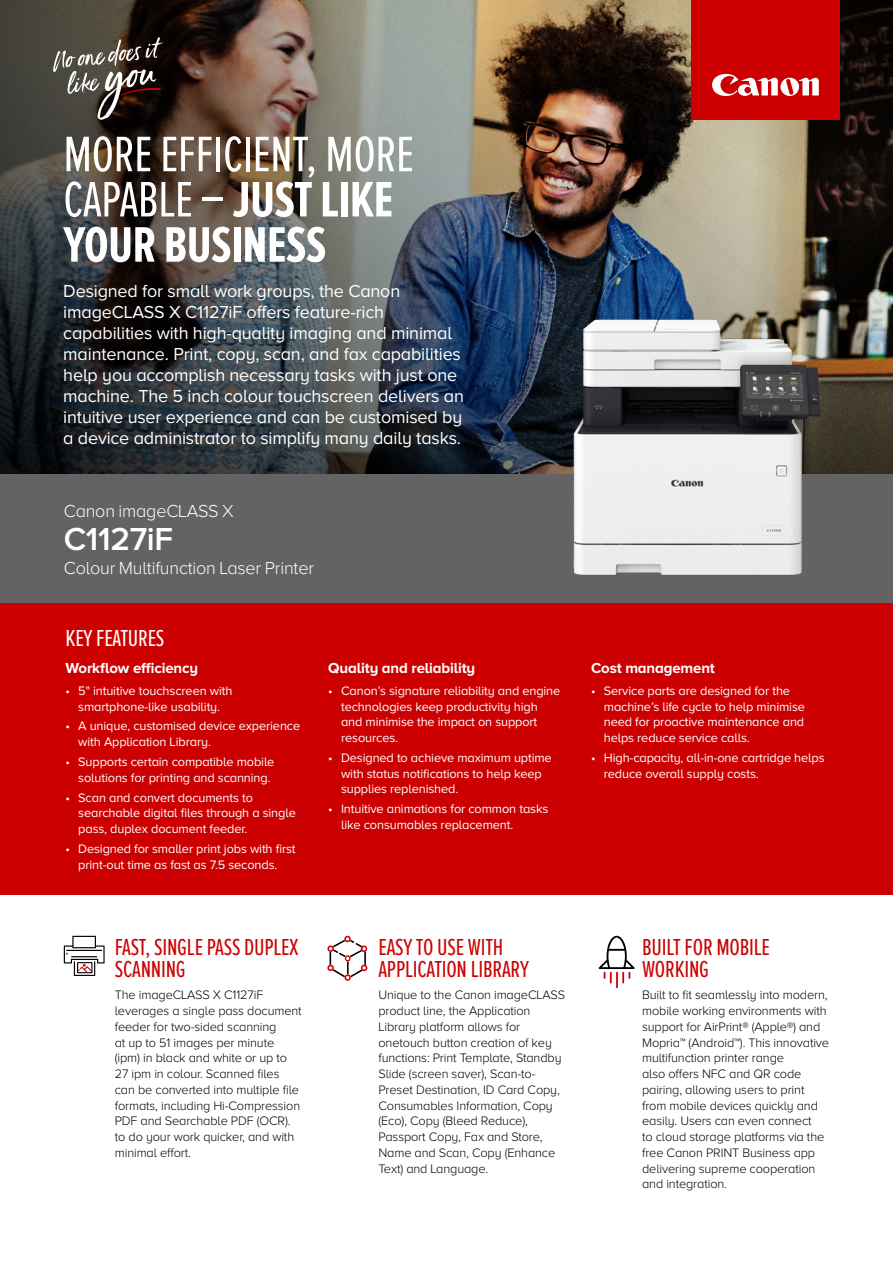
<style>
.page{position:relative;width:893px;height:1263px;background:#fff}
.page>*{position:absolute;margin:0;border:0;box-sizing:border-box;transform-origin:0 0}
.t1{font:51.75px/45.2px "Proxima Nova Ex Cn";letter-spacing:-.01em;color:#fff}
.t2{font:600 33px "Proxima Nova A";letter-spacing:-.01em;color:#fff}
.t3{font:24px/22.5px "Proxima Nova Ex Cn";letter-spacing:-.01em;color:#c00}
.t4{font:24px "Proxima Nova Ex Cn";letter-spacing:-.01em;color:#fff}
.t5{font:18px/21px "Proxima Nova A";letter-spacing:-.01em;color:#fff}
.t6{font:300 18px "Proxima Nova A";letter-spacing:-.01em;color:#fff}
.t7{font:700 15px "Proxima Nova A";letter-spacing:-.01em;color:#fff}
.t8{font:300 12.75px/15.8px "Proxima Nova A";letter-spacing:-.01em;color:#000}
.t9{font:12.75px/15.8px "Proxima Nova A";letter-spacing:-.01em;color:#fff}
.s1{font-weight:700}
</style>
<div class="page">
<img style="left:0;top:0;width:893px;height:969px">
<div style="left:0;top:602px;width:893px;height:293px;background:#c00"></div>
<svg style="left:53px;top:37px;width:111px;height:83px"></svg>
<div style="left:691px;top:0;width:149px;height:120px;background:#c00"></div>
<svg style="left:712px;top:74px;width:107px;height:22px"></svg>
<svg style="left:64px;top:936px;width:41px;height:40px"></svg>
<svg style="left:327px;top:936px;width:40px;height:45px"></svg>
<svg style="left:599px;top:936px;width:36px;height:52px"></svg>
<div style="left:0;top:474px;width:893px;height:129px;background:#646363"></div>
<img style="left:492px;top:300px;width:389px;height:275px">
<h1 class="t1" style="left:63px;top:133px;width:352px">MORE EFFICIENT, MORE<br>CAPABLE – <span class="s1">JUST LIKE<br>YOUR BUSINESS</span></h1>
<p class="t5" style="left:63px;top:280px;width:402px">Designed for small work groups, the Canon imageCLASS X C1127iF offers feature-rich capabilities with high-quality imaging and minimal maintenance. Print, copy, scan, and fax capabilities help you accomplish necessary tasks with just one machine. The 5 inch colour touchscreen delivers an intuitive user experience and can be customised by a device administrator to simplify many daily tasks.</p>
<h3 class="t6" style="left:64px;top:501px;width:171px">Canon imageCLASS X</h3>
<h2 class="t2" style="left:64px;top:520px;width:111px">C1127iF</h2>
<h3 class="t6" style="left:64px;top:558px;width:252px">Colour Multifunction Laser Printer</h3>
<h3 class="t4" style="left:66px;top:624px;width:100px">KEY FEATURES</h3>
<p class="t7" style="left:66px;top:659px;width:134px">Workflow efficiency</p>
<p class="t9" style="left:66px;top:682px;width:168px;text-align:center">• 5" intuitive touchscreen with smartphone-like usability.</p>
<p class="t9" style="left:78px;top:718px;width:223px;text-indent:-13px">• A unique, customised device experience with Application Library.</p>
<p class="t9" style="left:66px;top:754px;width:210px;text-align:right">• Supports certain compatible mobile solutions for printing and scanning.</p>
<p class="t9" style="left:78px;top:789px;width:219px;text-indent:-13px">• Scan and convert documents to searchable digital files through a single pass, duplex document feeder.</p>
<p class="t9" style="left:66px;top:841px;width:232px;text-align:center">• Designed for smaller print jobs with first print-out time as fast as 7.5 seconds.</p>
<p class="t7" style="left:328px;top:659px;width:148px">Quality and reliability</p>
<p class="t9" style="left:341px;top:682px;width:221px;text-indent:-13px">• Canon’s signature reliability and engine technologies keep productivity high and minimise the impact on support resources.</p>
<p class="t9" style="left:341px;top:750px;width:212px;text-indent:-13px">• Designed to achieve maximum uptime with status notifications to help keep supplies replenished.</p>
<p class="t9" style="left:341px;top:801px;width:209px;text-indent:-13px">• Intuitive animations for common tasks like consumables replacement.</p>
<h3 class="t3" style="left:115px;top:936px;width:185px">FAST, SINGLE PASS DUPLEX<br>SCANNING</h3>
<p class="t8" style="left:115px;top:987px;width:188px">The imageCLASS X C1127iF leverages a single pass document feeder for two-sided scanning<br>at up to 51 images per minute (ipm) in black and white or up to<br>27 ipm in colour. Scanned files can be converted into multiple file formats, including Hi-Compression<br>PDF and Searchable PDF (OCR). to do your work quicker, and with minimal effort.</p>
<h3 class="t3" style="left:378px;top:936px;width:152px">EASY TO USE WITH<br>APPLICATION LIBRARY</h3>
<p class="t8" style="left:378px;top:987px;width:188px">Unique to the Canon imageCLASS product line, the Application<br>Library platform allows for onetouch button creation of key functions: Print Template, Standby<br>Slide (screen saver), Scan-to-<br>Preset Destination, ID Card Copy,<br>Consumables Information, Copy (Eco), Copy (Bleed Reduce),<br>Passport Copy, Fax and Store,<br>Name and Scan, Copy (Enhance<br>Text) and Language.</p>
<p class="t7" style="left:591px;top:659px;width:125px">Cost management</p>
<p class="t9" style="left:604px;top:682px;width:203px;text-indent:-13px">• Service parts are designed for the machine’s life cycle to help minimise need for proactive maintenance and helps reduce service calls.</p>
<p class="t9" style="left:604px;top:750px;width:222px;text-indent:-13px">• High-capacity, all-in-one cartridge helps reduce overall supply costs.</p>
<h3 class="t3" style="left:642px;top:936px;width:129px">BUILT FOR MOBILE<br>WORKING</h3>
<p class="t8" style="left:642px;top:987px;width:189px">Built to fit seamlessly into modern, mobile working environments with support for AirPrint® (Apple®) and<br>Mopria™ (Android™). This innovative multifunction printer range<br>also offers NFC and QR code pairing, allowing users to print from mobile devices quickly and easily. Users can even connect<br>to cloud storage platforms via the free Canon PRINT Business app delivering supreme cooperation and integration.</p>
</div>
